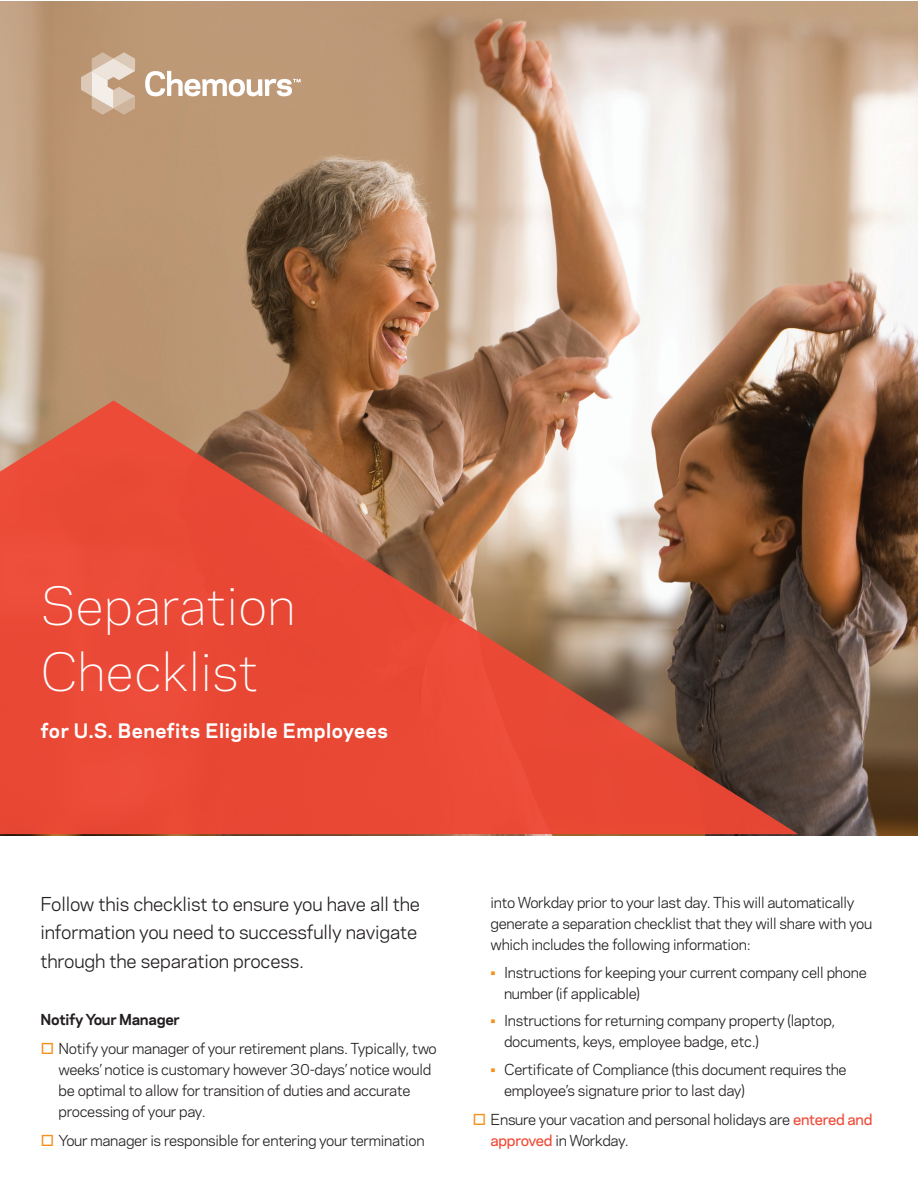
<style>
.page{position:relative;width:918px;height:1188px;background:#fff}
.page>*{position:absolute;margin:0;border:0;box-sizing:border-box;transform-origin:0 0}
.t1{font:300 49.5px/66px "Chemours Sans";color:#fff}
.t2{font:700 18.75px "Chemours Sans";letter-spacing:.025em;color:#fff}
.t3{font:18px/28.5px "Chemours Sans";letter-spacing:-.01em;color:#231f20}
.t4{font:14.25px/21px "Chemours Sans";letter-spacing:-.02em;color:#231f20}
.t5{font:700 14.25px "Chemours Sans";letter-spacing:-.02em;color:#231f20}
.s1{font-weight:500;color:#f6911e}
.s2{color:#f6911e}
.s3{font-weight:500;color:#ef4835}
</style>
<div class="page">
<img style="left:0;top:1px;width:918px;height:834px">
<svg style="left:0;top:400px;width:798px;height:434px;background:#c45d49"></svg>
<svg style="left:81px;top:52px;width:54px;height:63px;background:#d5bda8"></svg>
<svg style="left:145px;top:71px;width:156px;height:25px"></svg>
<h1 class="t1" style="left:40px;top:571px;width:256px">Separation<br>Checklist</h1>
<h2 class="t2" style="left:40px;top:717px;width:349px">for U.S. Benefits Eligible Employees</h2>
<p class="t3" style="left:40px;top:889px;width:381px">Follow this checklist to ensure you have all the information you need to successfully navigate through the separation process.</p>
<p class="t5" style="left:40px;top:1009px;width:141px">Notify Your Manager</p>
<p class="t4" style="left:58px;top:1037px;width:380px;text-indent:-18px"><span class="s1">□</span> Notify your manager of your retirement plans. Typically, two weeks’ notice is customary however 30-days’ notice would be optimal to allow for transition of duties and accurate processing of your pay.</p>
<p class="t4" style="left:40px;top:1130px;width:386px"><span class="s1">□</span> Your manager is responsible for entering your termination</p>
<p class="t4" style="left:490px;top:891px;width:383px">into Workday prior to your last day. This will automatically generate a separation checklist that they will share with you which includes the following information:</p>
<p class="t4" style="left:504px;top:961px;width:364px;text-indent:-13px"><span class="s2">•</span> Instructions for keeping your current company cell phone number (if applicable)</p>
<p class="t4" style="left:504px;top:1010px;width:333px;text-indent:-13px"><span class="s2">•</span> Instructions for returning company property (laptop, documents, keys, employee badge, etc.)</p>
<p class="t4" style="left:504px;top:1058px;width:344px;text-indent:-13px"><span class="s2">•</span> Certificate of Compliance (this document requires the employee’s signature prior to last day)</p>
<p class="t4" style="left:490px;top:1109px;width:383px;text-indent:-18px"><span class="s1">□</span> Ensure your vacation and personal holidays are <span class="s3">entered and approved</span> in Workday.</p>
</div>
